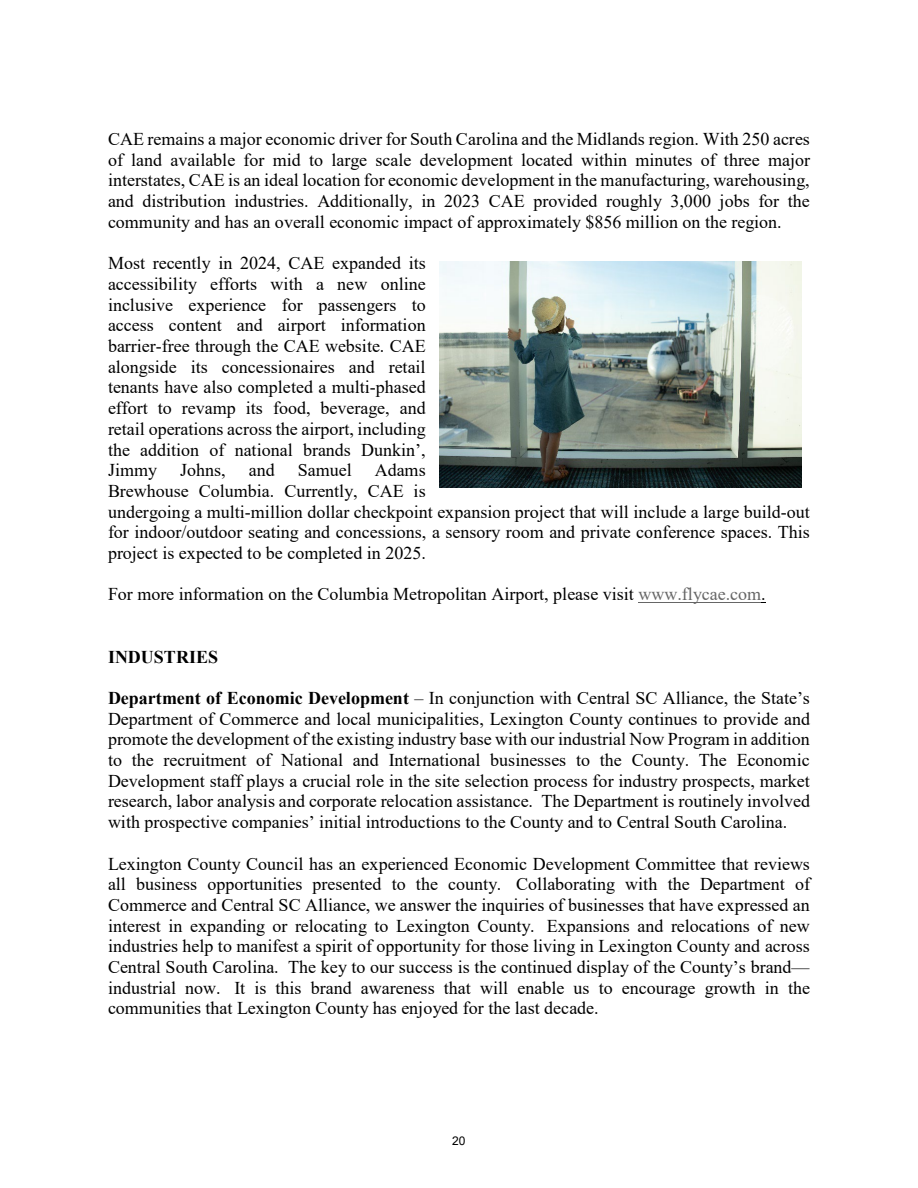
<style>
.page{position:relative;width:918px;height:1188px;background:#fff}
.page>*{position:absolute;margin:0;border:0;box-sizing:border-box;transform-origin:0 0}
.t1{font:18px/20.7px "Times New Roman";color:#000;text-align:justify}
.t2{font:700 18px "Times New Roman";color:#000}
.t3{font:12px "Arial";color:#000}
.s1{color:#666}
.s2{font-weight:700}
</style>
<div class="page">
<hr style="left:638px;top:602px;width:123px;height:1px;background:#666">
<img style="left:439px;top:262px;width:362px;height:226px">
<p class="t1" style="left:108px;top:128px;width:704px">CAE remains a major economic driver for South Carolina and the Midlands region. With 250 acres of land available for mid to large scale development located within minutes of three major interstates, CAE is an ideal location for economic development in the manufacturing, warehousing, and distribution industries. Additionally, in 2023 CAE provided roughly 3,000 jobs for the community and has an overall economic impact of approximately $856 million on the region.</p>
<p class="t1" style="left:108px;top:252px;width:319px">Most recently in 2024, CAE expanded its accessibility efforts with a new online inclusive experience for passengers to access content and airport information barrier-free through the CAE website. CAE alongside its concessionaires and retail tenants have also completed a multi-phased effort to revamp its food, beverage, and retail operations across the airport, including the addition of national brands Dunkin’, Jimmy</p>
<p class="t1" style="left:108px;top:459px;width:703px;text-align:left;text-indent:267px">Adams<br>Brewhouse Columbia. Currently, CAE is<br>undergoing a multi-million dollar checkpoint expansion project that will include a large build-out for indoor/outdoor seating and concessions, a sensory room and private conference spaces. This project is expected to be completed in 2025.</p>
<p class="t1" style="left:108px;top:584px;width:659px">For more information on the Columbia Metropolitan Airport, please visit <span class="s1">www.flycae.com</span>.</p>
<p class="t1" style="left:180px;top:459px;width:47px">Johns,</p>
<p class="t1" style="left:249px;top:459px;width:27px">and</p>
<p class="t1" style="left:298px;top:459px;width:55px">Samuel</p>
<p class="t2" style="left:108px;top:644px;width:112px">INDUSTRIES</p>
<p class="t1" style="left:108px;top:687px;width:704px"><span class="s2">Department of Economic Development</span> – In conjunction with Central SC Alliance, the State’s Department of Commerce and local municipalities, Lexington County continues to provide and promote the development of the existing industry base with our industrial Now Program in addition to the recruitment of National and International businesses to the County. The Economic Development staff plays a crucial role in the site selection process for industry prospects, market research, labor analysis and corporate relocation assistance. The Department is routinely involved with prospective companies’ initial introductions to the County and to Central South Carolina.</p>
<p class="t1" style="left:108px;top:853px;width:704px">Lexington County Council has an experienced Economic Development Committee that reviews all business opportunities presented to the county. Collaborating with the Department of Commerce and Central SC Alliance, we answer the inquiries of businesses that have expressed an interest in expanding or relocating to Lexington County. Expansions and relocations of new industries help to manifest a spirit of opportunity for those living in Lexington County and across Central South Carolina. The key to our success is the continued display of the County’s brand— industrial now. It is this brand awareness that will enable us to encourage growth in the communities that Lexington County has enjoyed for the last decade.</p>
<p class="t3" style="left:452px;top:1132px;width:15px">20</p>
</div>
